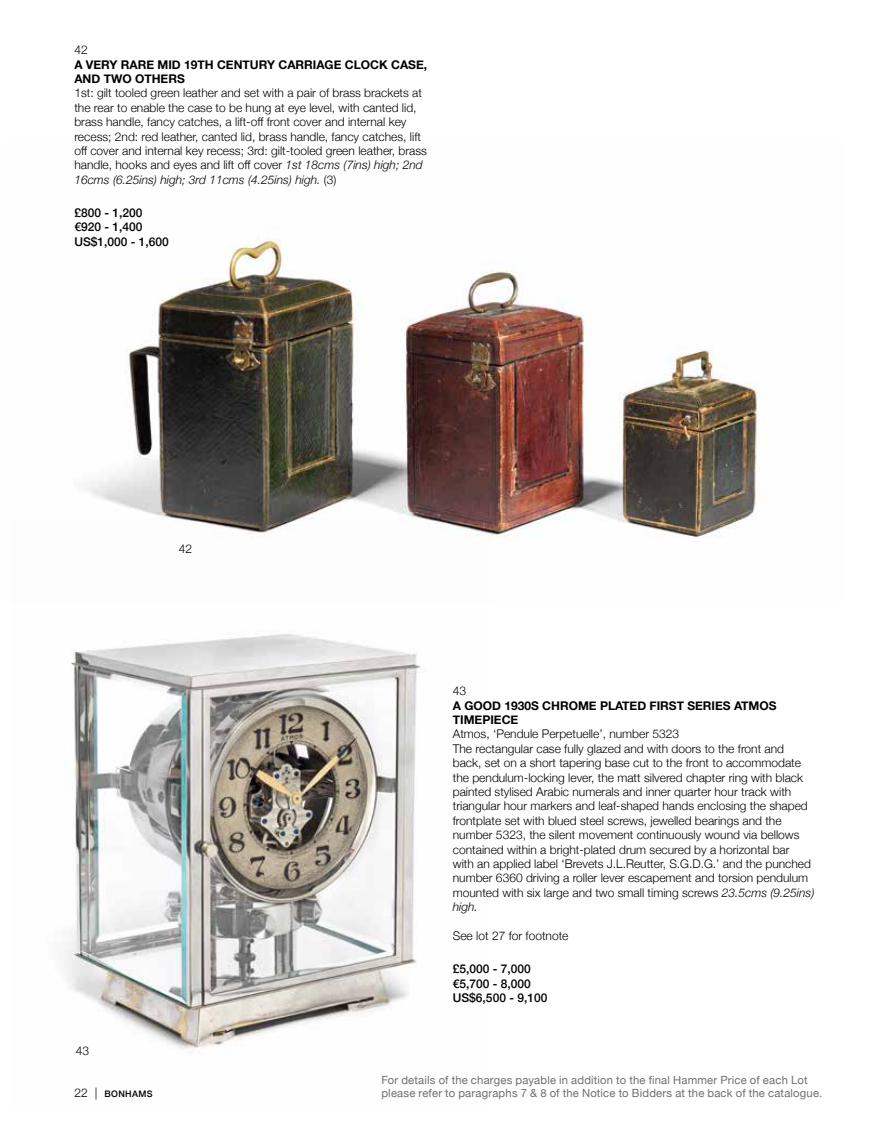
<style>
.page{position:relative;width:893px;height:1127px;background:#fff}
.page>*{position:absolute;margin:0;border:0;box-sizing:border-box;transform-origin:0 0}
.t1{font:300 12px/14.4px "Helvetica Neue";color:#000}
.t2{font:700 12px/14.4px "Helvetica Neue";color:#000}
.t3{font:500 12px/14.4px "Helvetica Neue";color:#000}
.t4{font:11.25px/12.8px "Helvetica Neue";letter-spacing:.015em;color:#6f6f6f}
.t5{font:500 9px "Helvetica Neue";letter-spacing:.035em;color:#000}
.s1{font-style:italic}
.s2{font-weight:300;font-size:12px}
</style>
<div class="page">
<img style="left:85px;top:232px;width:674px;height:306px">
<img style="left:65px;top:518px;width:425px;height:533px">
<p class="t1" style="left:74px;top:42px;width:15px">42</p>
<p class="t2" style="left:74px;top:57px;width:354px">A VERY RARE MID 19TH CENTURY CARRIAGE CLOCK CASE,<br>AND TWO OTHERS</p>
<p class="t1" style="left:74px;top:85px;width:354px">1st: gilt tooled green leather and set with a pair of brass brackets at the rear to enable the case to be hung at eye level, with canted lid, brass handle, fancy catches, a lift-off front cover and internal key recess; 2nd: red leather, canted lid, brass handle, fancy catches, lift off cover and internal key recess; 3rd: gilt-tooled green leather, brass handle, hooks and eyes and lift off cover <span class="s1">1st 18cms (7ins) high; 2nd 16cms (6.25ins) high; 3rd 11cms (4.25ins) high.</span> (3)</p>
<p class="t3" style="left:74px;top:205px;width:96px">£800 - 1,200 €920 - 1,400<br>US$1,000 - 1,600</p>
<p class="t1" style="left:179px;top:540px;width:15px">42</p>
<p class="t1" style="left:76px;top:1043px;width:15px">43</p>
<p class="t1" style="left:453px;top:683px;width:15px">43</p>
<p class="t2" style="left:453px;top:698px;width:325px">A GOOD 1930S CHROME PLATED FIRST SERIES ATMOS<br>TIMEPIECE</p>
<p class="t1" style="left:453px;top:726px;width:363px">Atmos, ‘Pendule Perpetuelle’, number 5323<br>The rectangular case fully glazed and with doors to the front and back, set on a short tapering base cut to the front to accommodate the pendulum-locking lever, the matt silvered chapter ring with black painted stylised Arabic numerals and inner quarter hour track with triangular hour markers and leaf-shaped hands enclosing the shaped frontplate set with blued steel screws, jewelled bearings and the number 5323, the silent movement continuously wound via bellows contained within a bright-plated drum secured by a horizontal bar<br>with an applied label ‘Brevets J.L.Reutter, S.G.D.G.’ and the punched number 6360 driving a roller lever escapement and torsion pendulum mounted with six large and two small timing screws <span class="s1">23.5cms (9.25ins) high.</span></p>
<p class="t1" style="left:453px;top:928px;width:117px">See lot 27 for footnote</p>
<p class="t3" style="left:453px;top:961px;width:96px">£5,000 - 7,000 €5,700 - 8,000<br>US$6,500 - 9,100</p>
<p class="t5" style="left:74px;top:1087px;width:80px"><span class="s2">22 |</span> BONHAMS</p>
<p class="t4" style="left:381px;top:1075px;width:442px">For details of the charges payable in addition to the final Hammer Price of each Lot please refer to paragraphs 7 &amp; 8 of the Notice to Bidders at the back of the catalogue.</p>
</div>
